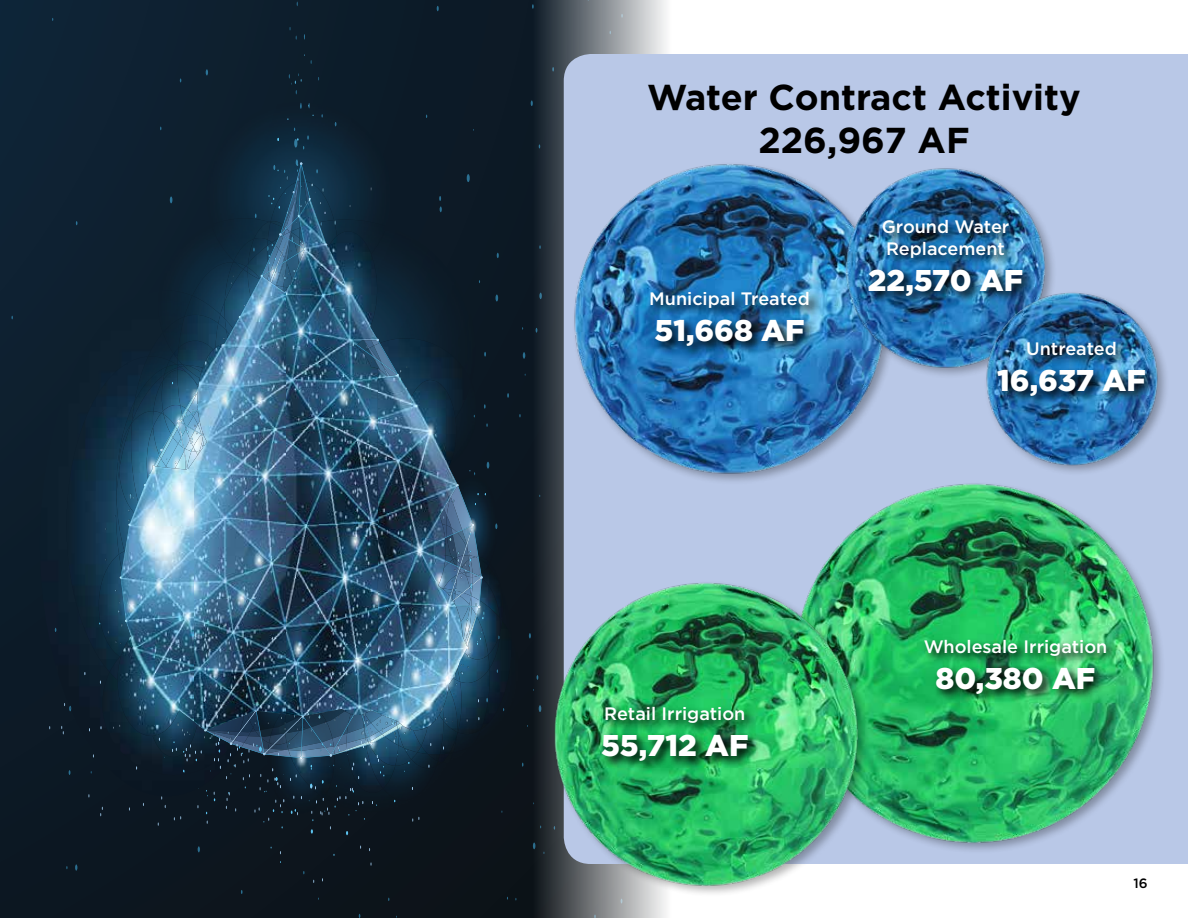
<style>
.page{position:relative;width:1188px;height:918px;background:#fff}
.page>*{position:absolute;margin:0;border:0;box-sizing:border-box;transform-origin:0 0}
.t1{font:700 36px/43.2px "Gotham";color:#000;text-align:center}
.t2{font:900 30px "Gotham";color:#fff}
.t3{font:500 18px/21.6px "Gotham";color:#fff}
.t4{font:500 13.5px "Gotham";color:#000}
</style>
<div class="page">
<div style="left:0;top:0;width:746px;height:918px;background:linear-gradient(to bottom,#0e2030,#0c151d)"></div>
<svg style="left:121px;top:163px;width:361px;height:595px;background:#0d1c2a"></svg>
<svg style="left:206px;top:69px;width:2px;height:6px"></svg>
<svg style="left:170px;top:197px;width:2px;height:6px"></svg>
<svg style="left:75px;top:864px;width:2px;height:7px"></svg>
<svg style="left:198px;top:846px;width:2px;height:6px"></svg>
<svg style="left:467px;top:174px;width:3px;height:8px"></svg>
<svg style="left:439px;top:196px;width:3px;height:16px"></svg>
<svg style="left:496px;top:295px;width:2px;height:6px"></svg>
<svg style="left:523px;top:352px;width:2px;height:7px"></svg>
<svg style="left:531px;top:100px;width:2px;height:6px"></svg>
<svg style="left:289px;top:73px;width:13px;height:21px"></svg>
<svg style="left:412px;top:817px;width:7px;height:5px"></svg>
<svg style="left:100px;top:807px;width:3px;height:9px"></svg>
<svg style="left:161px;top:796px;width:5px;height:12px"></svg>
<img style="left:503px;top:586px;width:8px;height:35px">
<img style="left:502px;top:566px;width:1px;height:55px">
<img style="left:453px;top:753px;width:20px;height:10px">
<img style="left:40px;top:291px;width:132px;height:505px">
<svg style="left:64px;top:703px;width:7px;height:8px"></svg>
<img style="left:148px;top:333px;width:6px;height:23px">
<img style="left:67px;top:357px;width:68px;height:315px">
<img style="left:116px;top:401px;width:16px;height:57px">
<img style="left:135px;top:356px;width:19px;height:11px">
<img style="left:132px;top:367px;width:22px;height:8px">
<img style="left:132px;top:375px;width:22px;height:36px">
<img style="left:153px;top:380px;width:1px;height:31px">
<img style="left:119px;top:423px;width:12px;height:35px">
<img style="left:131px;top:411px;width:22px;height:47px">
<img style="left:147px;top:427px;width:6px;height:31px">
<img style="left:148px;top:455px;width:6px;height:3px">
<img style="left:153px;top:413px;width:1px;height:42px">
<img style="left:99px;top:554px;width:6px;height:103px">
<img style="left:481px;top:636px;width:38px;height:110px">
<img style="left:490px;top:621px;width:22px;height:109px">
<img style="left:457px;top:734px;width:24px;height:19px">
<img style="left:458px;top:683px;width:32px;height:51px">
<img style="left:490px;top:655px;width:10px;height:13px">
<img style="left:488px;top:645px;width:12px;height:10px">
<img style="left:469px;top:653px;width:21px;height:30px">
<img style="left:471px;top:645px;width:17px;height:14px">
<img style="left:469px;top:646px;width:8px;height:7px">
<svg style="left:469px;top:652px;width:2px;height:10px"></svg>
<svg style="left:469px;top:462px;width:33px;height:183px;background:#213a4d"></svg>
<img style="left:159px;top:225px;width:74px;height:65px">
<img style="left:192px;top:262px;width:33px;height:34px">
<img style="left:225px;top:262px;width:8px;height:7px">
<img style="left:158px;top:290px;width:34px;height:38px">
<img style="left:163px;top:317px;width:16px;height:11px">
<img style="left:184px;top:296px;width:10px;height:19px">
<img style="left:179px;top:315px;width:15px;height:13px">
<img style="left:387px;top:772px;width:62px;height:40px">
<img style="left:387px;top:766px;width:49px;height:34px">
<img style="left:387px;top:766px;width:8px;height:22px">
<img style="left:398px;top:752px;width:6px;height:14px">
<img style="left:387px;top:745px;width:11px;height:21px">
<img style="left:443px;top:732px;width:14px;height:22px">
<img style="left:427px;top:731px;width:16px;height:12px">
<svg style="left:404px;top:743px;width:49px;height:29px"></svg>
<img style="left:443px;top:731px;width:14px;height:1px">
<img style="left:398px;top:731px;width:23px;height:21px">
<img style="left:387px;top:737px;width:11px;height:8px">
<img style="left:387px;top:731px;width:11px;height:5px">
<img style="left:413px;top:731px;width:14px;height:15px">
<img style="left:378px;top:226px;width:97px;height:156px">
<img style="left:225px;top:269px;width:8px;height:3px">
<svg style="left:154px;top:328px;width:40px;height:130px;background:#32607a"></svg>
<img style="left:206px;top:102px;width:186px;height:124px">
<svg style="left:300px;top:103px;width:2px;height:7px"></svg>
<svg style="left:294px;top:128px;width:15px;height:22px"></svg>
<img style="left:211px;top:218px;width:22px;height:43px">
<img style="left:378px;top:220px;width:9px;height:34px">
<svg style="left:233px;top:159px;width:73px;height:113px;background:#173951"></svg>
<img style="left:102px;top:672px;width:70px;height:103px">
<img style="left:153px;top:736px;width:19px;height:21px">
<svg style="left:172px;top:719px;width:215px;height:116px;background:#192c3c"></svg>
<img style="left:469px;top:382px;width:8px;height:84px">
<img style="left:398px;top:338px;width:73px;height:80px">
<img style="left:411px;top:343px;width:1px;height:23px">
<img style="left:398px;top:343px;width:13px;height:23px">
<svg style="left:378px;top:327px;width:20px;height:39px"></svg>
<img style="left:286px;top:176px;width:92px;height:543px">
<img style="left:194px;top:272px;width:92px;height:460px">
<img style="left:378px;top:366px;width:91px;height:365px">
<img style="left:105px;top:458px;width:89px;height:278px">
<svg style="left:534px;top:0;width:212px;height:918px"></svg>
<div style="left:564px;top:54px;width:624px;height:810px;background:#b9c8e7"></div>
<img style="left:569px;top:159px;width:322px;height:320px">
<div style="left:792px;top:481px;width:373px;height:373px;background:#b9c8e7"></div>
<img style="left:787px;top:479px;width:373px;height:370px">
<div style="left:552px;top:580px;width:318px;height:318px;background:#000;opacity:.3"></div>
<img style="left:549px;top:578px;width:315px;height:313px">
<img style="left:648px;top:289px;width:174px;height:70px">
<div style="left:843px;top:166px;width:214px;height:213px;background:#000;opacity:.3"></div>
<img style="left:843px;top:166px;width:205px;height:204px">
<div style="left:984px;top:290px;width:186px;height:187px;background:#000;opacity:.3"></div>
<img style="left:983px;top:291px;width:178px;height:176px">
<img style="left:995px;top:340px;width:163px;height:69px">
<img style="left:866px;top:218px;width:169px;height:90px">
<svg style="left:600px;top:704px;width:160px;height:70px;background:#1a924a"></svg>
<img style="left:922px;top:636px;width:197px;height:70px">
<h1 class="t1" style="left:647px;top:75px;width:435px">Water Contract Activity<br>226,967 AF</h1>
<p class="t3" style="left:649px;top:288px;width:162px">Municipal Treated</p>
<h2 class="t2" style="left:654px;top:313px;width:152px">51,668 AF</h2>
<p class="t3" style="left:882px;top:216px;width:129px">Ground Water<br>Replacement</p>
<h2 class="t2" style="left:868px;top:263px;width:157px">22,570 AF</h2>
<p class="t3" style="left:1026px;top:338px;width:92px">Untreated</p>
<h2 class="t2" style="left:997px;top:363px;width:150px">16,637 AF</h2>
<p class="t3" style="left:604px;top:703px;width:143px">Retail Irrigation</p>
<h2 class="t2" style="left:601px;top:728px;width:149px">55,712 AF</h2>
<p class="t3" style="left:924px;top:635px;width:185px">Wholesale Irrigation</p>
<h2 class="t2" style="left:936px;top:661px;width:161px">80,380 AF</h2>
<p class="t4" style="left:1134px;top:874px;width:16px">16</p>
</div>
